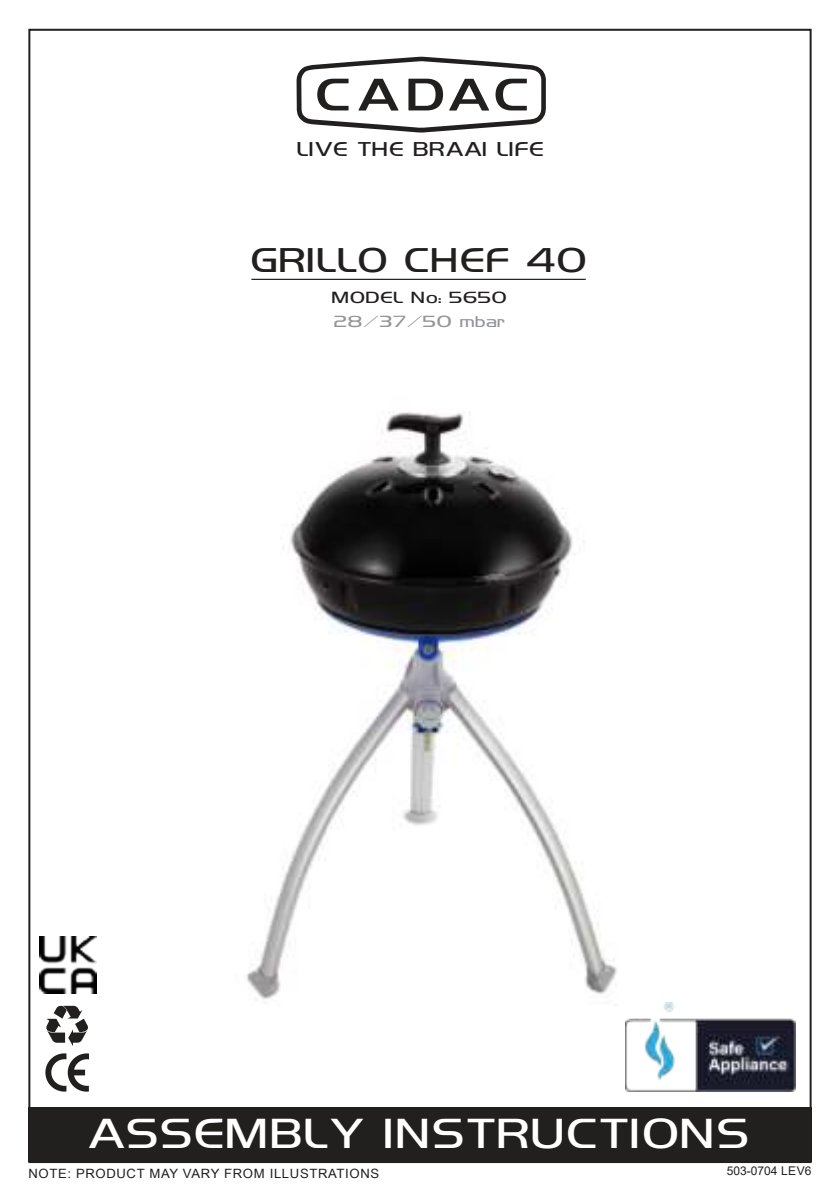
<style>
.page{position:relative;width:840px;height:1191px;background:#fff}
.page>*{position:absolute;margin:0;border:0;box-sizing:border-box;transform-origin:0 0}
.t1{font:37.4px "Hancock Park Light Laser";letter-spacing:.04em;color:#fff;scale:1.18 1}
.t2{font:30.6px "Hancock Park Light Laser";letter-spacing:.04em;color:#221f1f;scale:1.18 1}
.t3{font:17.8px "Hancock Park Light Laser";letter-spacing:.04em;color:#221f1f;scale:1.18 1}
.t4{font:14.4px "Hancock Park Light Laser";letter-spacing:.04em;color:#221f1f;scale:1.25 1}
.t5{font:14.4px "Hancock Park Light Laser";letter-spacing:.04em;color:#939598;scale:1.25 1}
.t6{font:12.8px "Arial Narrow";letter-spacing:.04em;color:#221f1f;scale:1.25 1}
.t7{font:12px "Arial";color:#221f1f}
</style>
<div class="page">
<div style="left:28px;top:1106px;width:783px;height:55px;background:#221f1f"></div>
<svg style="left:296px;top:57px;width:249px;height:75px"></svg>
<img style="left:246px;top:411px;width:371px;height:594px">
<img style="left:40px;top:937px;width:56px;height:56px">
<svg style="left:45px;top:1053px;width:44px;height:38px"></svg>
<svg style="left:46px;top:1005px;width:42px;height:41px"></svg>
<img style="left:625px;top:1002px;width:170px;height:89px">
<hr style="left:251px;top:279px;width:334px;height:1px;background:#221f1f">
<h3 class="t3" style="left:298px;top:140px;width:210px">LIVE THE BRAAI LIFE</h3>
<h2 class="t2" style="left:252px;top:243px;width:286px">GRILLO CHEF 40</h2>
<p class="t4" style="left:332px;top:289px;width:141px">MODEL No: 5650</p>
<p class="t5" style="left:334px;top:313px;width:138px">28/37/50 mbar</p>
<h1 class="t1" style="left:89px;top:1113px;width:561px">ASSEMBLY INSTRUCTIONS</h1>
<p class="t6" style="left:28px;top:1165px;width:282px">NOTE: PRODUCT MAY VARY FROM ILLUSTRATIONS</p>
<p class="t7" style="left:726px;top:1164px;width:86px">503-0704 LEV6</p>
</div>
